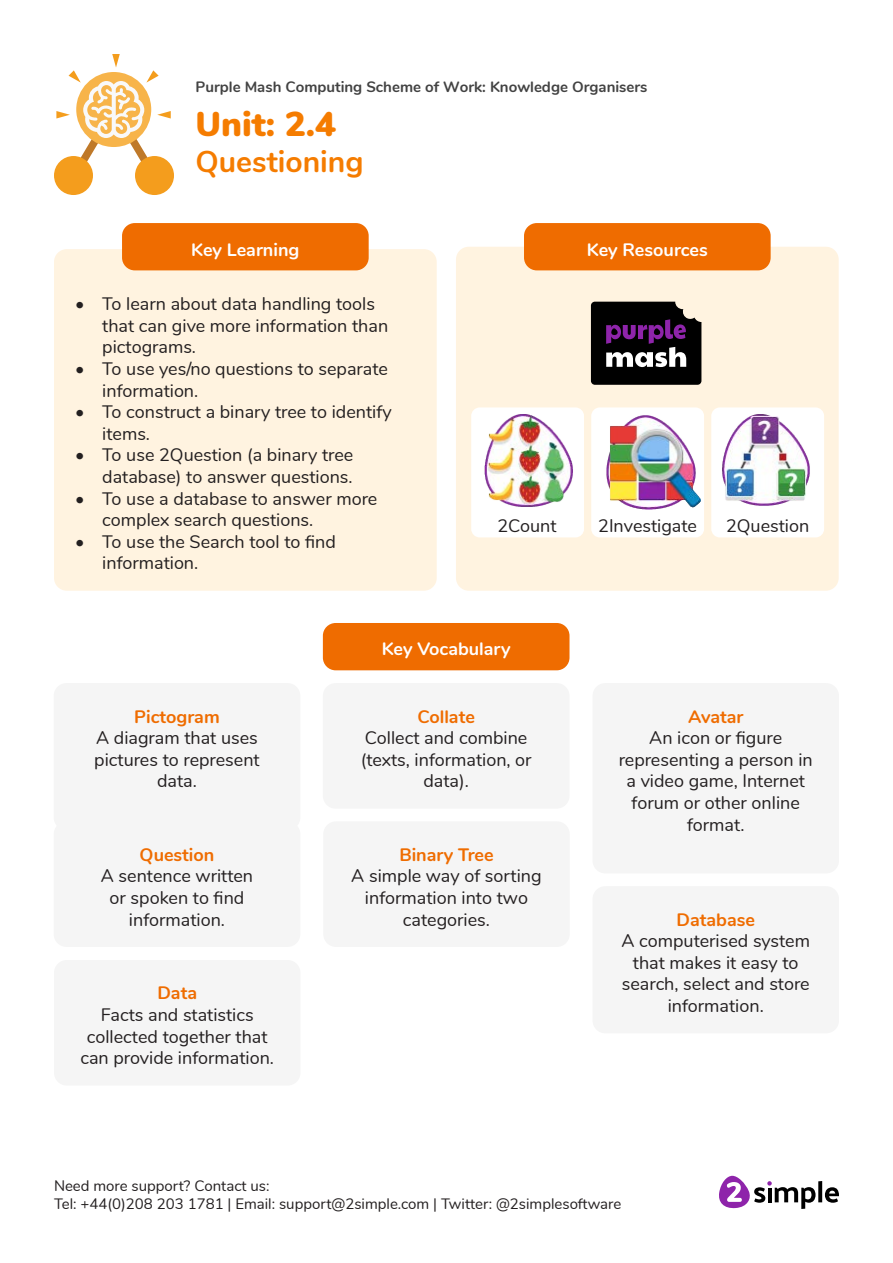
<style>
.page{position:relative;width:893px;height:1263px;background:#fff}
.page>*{position:absolute;margin:0;border:0;box-sizing:border-box;transform-origin:0 0}
.t1{font:900 34.5px "Nunito";color:#f57c00}
.t2{font:700 30px "Nunito";color:#f57c00}
.t3{font:18px/21.6px "Nunito";color:#231f20;text-align:center}
.t4{font:700 18px "Nunito";color:#ef6c00}
.t5{font:700 18px "Nunito";color:#fff}
.t6{font:15px/18px "Nunito";color:#231f20}
.t7{font:700 15px "Nunito";color:#424242}
</style>
<div class="page">
<svg style="left:818px;top:1181px;width:4px;height:21px"></svg>
<svg style="left:825px;top:1187px;width:14px;height:16px"></svg>
<svg style="left:719px;top:1176px;width:96px;height:33px"></svg>
<div style="left:54px;top:249px;width:383px;height:342px;background:#fff3e0;border-radius:13px"></div>
<div style="left:456px;top:247px;width:383px;height:344px;background:#fff3e0;border-radius:13px"></div>
<div style="left:122px;top:223px;width:247px;height:47px;background:#ef6c00;border-radius:13px"></div>
<div style="left:524px;top:223px;width:247px;height:47px;background:#ef6c00;border-radius:13px"></div>
<svg style="left:591px;top:302px;width:110px;height:83px;background:#2d242f"></svg>
<div style="left:54px;top:156px;width:39px;height:39px;background:#f49d1d;border-radius:50%"></div>
<div style="left:135px;top:156px;width:39px;height:39px;background:#f49d1d;border-radius:50%"></div>
<svg style="left:56px;top:54px;width:115px;height:133px"></svg>
<div style="left:591px;top:407px;width:113px;height:130px;background:#fff;border-radius:9px"></div>
<div style="left:711px;top:407px;width:113px;height:130px;background:#fff;border-radius:9px"></div>
<div style="left:471px;top:407px;width:113px;height:130px;background:#fff;border-radius:9px"></div>
<img style="left:484px;top:414px;width:89px;height:93px">
<img style="left:606px;top:415px;width:95px;height:95px">
<img style="left:722px;top:414px;width:88px;height:92px">
<div style="left:323px;top:623px;width:246px;height:47px;background:#ef6c00;border-radius:13px"></div>
<div style="left:323px;top:821px;width:247px;height:126px;background:#f5f5f5;border-radius:13px"></div>
<div style="left:592px;top:683px;width:247px;height:190px;background:#f5f5f5;border-radius:13px"></div>
<div style="left:592px;top:886px;width:247px;height:147px;background:#f5f5f5;border-radius:13px"></div>
<div style="left:323px;top:683px;width:246px;height:126px;background:#f5f5f5;border-radius:13px"></div>
<div style="left:54px;top:960px;width:246px;height:125px;background:#f5f5f5;border-radius:13px"></div>
<div style="left:54px;top:683px;width:246px;height:147px;background:#f5f5f5;border-radius:13px"></div>
<div style="left:54px;top:821px;width:246px;height:126px;background:#f5f5f5;border-radius:13px"></div>
<p class="t7" style="left:196px;top:76px;width:454px">Purple Mash Computing Scheme of Work: Knowledge Organisers</p>
<p class="t1" style="left:196px;top:98px;width:142px">Unit: 2.4</p>
<p class="t2" style="left:196px;top:139px;width:170px">Questioning</p>
<p class="t5" style="left:191px;top:236px;width:110px">Key Learning</p>
<p class="t5" style="left:587px;top:236px;width:122px">Key Resources</p>
<p class="t3" style="left:102px;top:292px;width:288px;text-align:left;text-indent:-27px">• To learn about data handling tools that can give more information than pictograms.</p>
<p class="t3" style="left:102px;top:357px;width:287px;text-align:left;text-indent:-27px">• To use yes/no questions to separate information.</p>
<p class="t3" style="left:102px;top:400px;width:291px;text-align:left;text-indent:-27px">• To construct a binary tree to identify items.</p>
<p class="t3" style="left:75px;top:443px;width:280px;text-align:right">• To use 2Question (a binary tree database) to answer questions.</p>
<p class="t3" style="left:102px;top:487px;width:277px;text-align:left;text-indent:-27px">• To use a database to answer more complex search questions.</p>
<p class="t3" style="left:102px;top:530px;width:235px;text-align:left;text-indent:-27px">• To use the Search tool to find information.</p>
<p class="t3" style="left:497px;top:513px;width:61px">2Count</p>
<p class="t3" style="left:598px;top:514px;width:100px">2Investigate</p>
<p class="t3" style="left:726px;top:514px;width:85px">2Question</p>
<p class="t4" style="left:134px;top:703px;width:87px">Pictogram</p>
<p class="t3" style="left:94px;top:726px;width:167px">A diagram that uses pictures to represent data.</p>
<p class="t4" style="left:140px;top:841px;width:76px">Question</p>
<p class="t3" style="left:101px;top:864px;width:154px">A sentence written or spoken to find information.</p>
<p class="t4" style="left:157px;top:980px;width:41px">Data</p>
<p class="t3" style="left:80px;top:1003px;width:195px">Facts and statistics collected together that can provide information.</p>
<p class="t5" style="left:382px;top:636px;width:130px">Key Vocabulary</p>
<p class="t4" style="left:417px;top:703px;width:59px">Collate</p>
<p class="t3" style="left:361px;top:726px;width:172px">Collect and combine (texts, information, or data).</p>
<p class="t4" style="left:399px;top:841px;width:96px">Binary Tree</p>
<p class="t3" style="left:351px;top:864px;width:192px">A simple way of sorting information into two categories.</p>
<p class="t4" style="left:688px;top:703px;width:57px">Avatar</p>
<p class="t3" style="left:619px;top:726px;width:196px">An icon or figure representing a person in a video game, Internet forum or other online format.</p>
<p class="t4" style="left:676px;top:906px;width:80px">Database</p>
<p class="t3" style="left:621px;top:929px;width:190px">A computerised system that makes it easy to search, select and store information.</p>
<p class="t6" style="left:54px;top:1176px;width:569px">Need more support? Contact us:<br>Tel: +44(0)208 203 1781 | Email: support@2simple.com | Twitter: @2simplesoftware</p>
</div>
